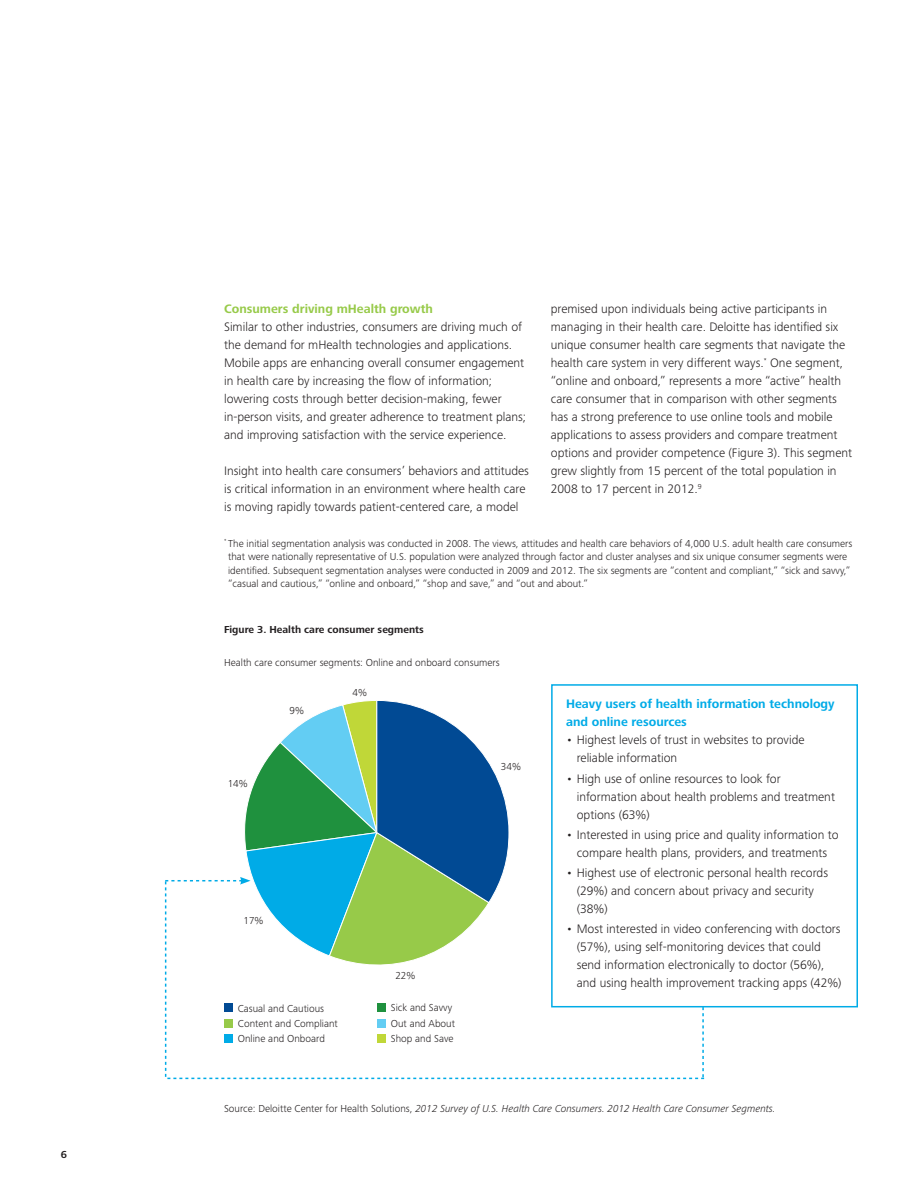
<style>
.page{position:relative;width:918px;height:1188px;background:#fff}
.page>*{position:absolute;margin:0;border:0;box-sizing:border-box;transform-origin:0 0}
.Body_styles_Body_cop{font:300 12.75px/18px "Frutiger Next Pro";color:#231f20}
.Subhead_styles_B_Sub{font:700 12.75px/18px "Frutiger Next Pro";color:#00abe7}
.Subhead_styles_B_Sub-2{font:700 12.75px "Frutiger Next Pro";color:#97ca49}
.Caption_styles_Capti{font:300 10.5px/15.1px "Frutiger Next Pro";color:#231f20}
.Caption_styles_Capti-2{font:italic 300 10.5px "Frutiger Next Pro";color:#231f20}
.Caption_styles_Capti-3{font:700 10.5px "Frutiger Next Pro";color:#231f20}
.s1{font-style:normal}
</style>
<div class="page">
<div style="left:551px;top:684px;width:307px;height:323px;border:2px solid #00abe7"></div>
<svg style="left:165px;top:700px;width:539px;height:379px"></svg>
<p class="Caption_styles_Capti-3" style="left:61px;top:1148px;width:8px">6</p>
<p class="Subhead_styles_B_Sub-2" style="left:224px;top:301px;width:210px">Consumers driving mHealth growth</p>
<p class="Body_styles_Body_cop" style="left:224px;top:318px;width:304px">Similar to other industries, consumers are driving much of the demand for mHealth technologies and applications.<br>Mobile apps are enhancing overall consumer engagement in health care by increasing the flow of information; lowering costs through better decision-making, fewer in-person visits, and greater adherence to treatment plans; and improving satisfaction with the service experience.</p>
<p class="Body_styles_Body_cop" style="left:224px;top:462px;width:306px">Insight into health care consumers’ behaviors and attitudes is critical information in an environment where health care is moving rapidly towards patient-centered care, a model</p>
<p class="Caption_styles_Capti" style="left:228px;top:537px;width:626px;line-height:13.5px;text-indent:-4px"><sup>*</sup> The initial segmentation analysis was conducted in 2008. The views, attitudes and health care behaviors of 4,000 U.S. adult health care consumers that were nationally representative of U.S. population were analyzed through factor and cluster analyses and six unique consumer segments were identified. Subsequent segmentation analyses were conducted in 2009 and 2012. The six segments are “content and compliant,” “sick and savvy,” “casual and cautious,” “online and onboard,” “shop and save,” and “out and about.”</p>
<p class="Body_styles_Body_cop" style="left:551px;top:300px;width:303px">premised upon individuals being active participants in managing in their health care. Deloitte has identified six unique consumer health care segments that navigate the health care system in very different ways.<sup>*</sup> One segment, “online and onboard,” represents a more “active” health care consumer that in comparison with other segments has a strong preference to use online tools and mobile applications to assess providers and compare treatment options and provider competence (Figure 3). This segment grew slightly from 15 percent of the total population in 2008 to 17 percent in 2012.<sup>9</sup></p>
<p class="Caption_styles_Capti-3" style="left:224px;top:623px;width:201px">Figure 3. Health care consumer segments</p>
<p class="Caption_styles_Capti" style="left:224px;top:655px;width:277px">Health care consumer segments: Online and onboard consumers</p>
<p class="Caption_styles_Capti" style="left:228px;top:776px;width:22px">14%</p>
<p class="Caption_styles_Capti" style="left:289px;top:703px;width:16px">9%</p>
<p class="Caption_styles_Capti" style="left:353px;top:684px;width:16px">4%</p>
<p class="Caption_styles_Capti" style="left:243px;top:913px;width:22px">17%</p>
<p class="Caption_styles_Capti" style="left:395px;top:967px;width:22px">22%</p>
<p class="Caption_styles_Capti" style="left:238px;top:1001px;width:101px">Casual and Cautious<br>Content and Compliant<br>Online and Onboard</p>
<p class="Caption_styles_Capti" style="left:391px;top:1000px;width:66px">Sick and Savvy<br>Out and About<br>Shop and Save</p>
<p class="Caption_styles_Capti" style="left:501px;top:758px;width:22px">34%</p>
<p class="Subhead_styles_B_Sub" style="left:566px;top:695px;width:270px">Heavy users of health information technology and online resources</p>
<p class="Body_styles_Body_cop" style="left:577px;top:731px;width:229px;text-indent:-11px">• Highest levels of trust in websites to provide reliable information</p>
<p class="Body_styles_Body_cop" style="left:577px;top:769px;width:260px;text-indent:-11px">• High use of online resources to look for information about health problems and treatment options (63%)</p>
<p class="Body_styles_Body_cop" style="left:566px;top:825px;width:274px;text-align:center">• Interested in using price and quality information to compare health plans, providers, and treatments</p>
<p class="Body_styles_Body_cop" style="left:577px;top:864px;width:253px;text-indent:-11px">• Highest use of electronic personal health records (29%) and concern about privacy and security (38%)</p>
<p class="Body_styles_Body_cop" style="left:577px;top:920px;width:266px;text-indent:-11px">• Most interested in video conferencing with doctors (57%), using self-monitoring devices that could send information electronically to doctor (56%), and using health improvement tracking apps (42%)</p>
<p class="Caption_styles_Capti-2" style="left:224px;top:1102px;width:553px"><span class="s1">Source: Deloitte Center for Health Solutions,</span> 2012 Survey of U.S. Health Care Consumers. 2012 Health Care Consumer Segments.</p>
</div>
